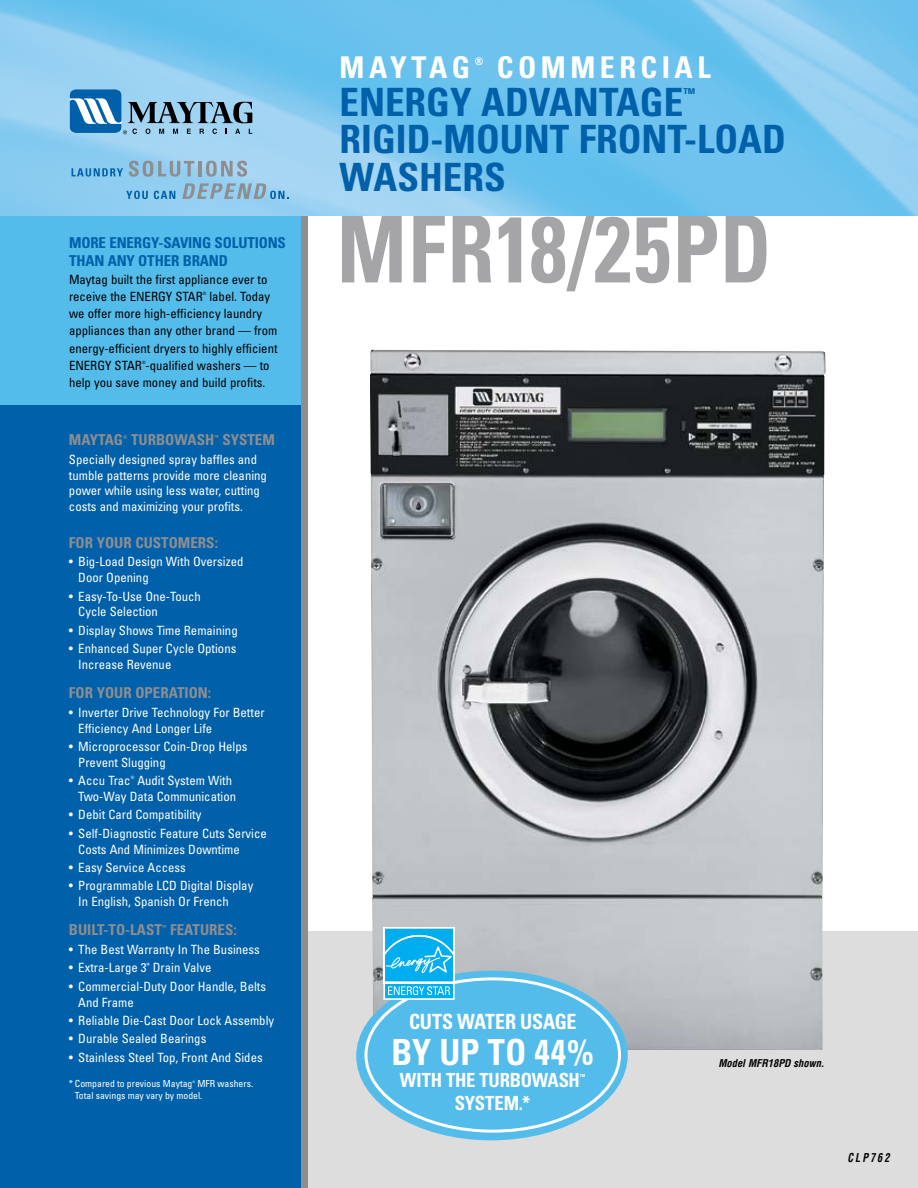
<style>
.page{position:relative;width:918px;height:1188px;background:#fff}
.page>*{position:absolute;margin:0;border:0;box-sizing:border-box;transform-origin:0 0}
.t1{font:700 condensed 93px "Univers";letter-spacing:.02em;color:#a5a5a7;scale:.9 1}
.t2{font:700 condensed 39px "Univers";color:#0060a9}
.t3{font:700 condensed 36px "Univers";letter-spacing:.005em;color:#fff;scale:.95 1}
.t4{font:700 condensed 31.5px/28.5px "Univers";letter-spacing:.005em;color:#fff;scale:.95 1}
.t5{font:700 condensed 30px "Univers";color:#fff}
.t6{font:700 condensed 21px "Univers";letter-spacing:-.015em;color:#fff;scale:.95 1}
.t7{font:700 condensed 19.5px "Univers";letter-spacing:-.01em;color:#fff;scale:.95 1}
.t8{font:700 condensed 15px "Univers";color:#8e8e91}
.t9{font:700 condensed 15px/18px "Univers";letter-spacing:-.01em;color:#0060a9}
.t10{font:700 condensed 13.65px "Univers";color:#0060a9}
.t11{font:condensed 12.75px/15.8px "Univers";color:#fff}
.t12{font:condensed 12.75px/17.2px "Univers";color:#000}
.t13{font:italic 700 condensed 12px "Helvetica";letter-spacing:.2em;color:#000;scale:.85 1}
.t14{font:700 condensed 10.95px "Univers";color:#fff;scale:.95 1}
.t15{font:italic 700 condensed 10.5px "Helvetica";color:#000}
.t16{font:700 condensed 10.5px "Univers";color:#fff}
.t17{font:condensed 9.75px/12px "Univers";color:#fff}
.t18{font:700 condensed 6.9px "Univers";color:#fff;scale:.95 1}
.t19{font:700 condensed 5.25px "Univers";color:#8e8e91}
.t20{font:condensed 4.5px "Univers";color:#000}
.t21{font:condensed 4.5px "Univers";color:#fff}
.t22{font:condensed 3.45px "Univers";color:#fff}
</style>
<div class="page">
<div style="left:0;top:932px;width:918px;height:256px;background:#ddddde"></div>
<div style="left:0;top:216px;width:305px;height:972px;background:#0060a9"></div>
<div style="left:0;top:216px;width:305px;height:189px;background:#54bceb"></div>
<img style="left:0;top:0;width:918px;height:216px">
<div style="left:301px;top:216px;width:7px;height:972px;background:#8e8e91"></div>
<img style="left:370px;top:349px;width:456px;height:701px">
<svg style="left:70px;top:89px;width:182px;height:45px;background:#70a1c2"></svg>
<svg style="left:72px;top:168px;width:51px;height:9px"></svg>
<svg style="left:129px;top:161px;width:65px;height:16px"></svg>
<hr style="left:198px;top:161px;width:3px;height:15px;background:#8e8e91">
<svg style="left:206px;top:161px;width:41px;height:16px"></svg>
<svg style="left:126px;top:191px;width:22px;height:8px"></svg>
<svg style="left:154px;top:191px;width:21px;height:8px"></svg>
<svg style="left:182px;top:183px;width:106px;height:16px;background:#8db3cb"></svg>
<svg style="left:358px;top:971px;width:270px;height:168px;background:#73c8ee"></svg>
<div style="left:366px;top:979px;width:254px;height:152px;background:#54bceb;border-radius:50%"></div>
<div style="left:383px;top:927px;width:72px;height:56px;background:#abe3f9"></div>
<svg style="left:383px;top:929px;width:72px;height:71px;background:#3ec0f2"></svg>
<p class="t9" style="left:69px;top:234px;width:218px">MORE ENERGY-SAVING SOLUTIONS<br>THAN ANY OTHER BRAND</p>
<p class="t12" style="left:69px;top:270px;width:200px">Maytag built the first appliance ever to receive the ENERGY STAR</p>
<p class="t12" style="left:69px;top:288px;width:210px;text-indent:140px">label. Today we offer more high-efficiency laundry appliances than any other brand — from energy-efficient dryers to highly efficient ENERGY STAR -qualified washers — to</p>
<p class="t20" style="left:203px;top:291px;width:5px">®</p>
<p class="t20" style="left:142px;top:360px;width:5px">®</p>
<p class="t12" style="left:69px;top:374px;width:198px">help you save money and build profits.</p>
<p class="t8" style="left:69px;top:431px;width:56px">MAYTAG</p>
<p class="t19" style="left:123px;top:434px;width:6px">®</p>
<p class="t8" style="left:131px;top:431px;width:85px">TURBOWASH</p>
<p class="t19" style="left:214px;top:434px;width:6px">™</p>
<p class="t8" style="left:222px;top:431px;width:54px">SYSTEM</p>
<p class="t11" style="left:69px;top:451px;width:199px">Specially designed spray baffles and tumble patterns provide more cleaning power while using less water, cutting costs and maximizing your profits.</p>
<p class="t8" style="left:69px;top:533px;width:151px">FOR YOUR CUSTOMERS:</p>
<p class="t11" style="left:78px;top:554px;width:167px;text-indent:-9px">• Big-Load Design With Oversized<br>Door Opening</p>
<p class="t11" style="left:78px;top:588px;width:124px;text-indent:-9px">• Easy-To-Use One-Touch<br>Cycle Selection</p>
<p class="t11" style="left:69px;top:622px;width:170px">• Display Shows Time Remaining</p>
<p class="t11" style="left:78px;top:641px;width:160px;text-indent:-9px">• Enhanced Super Cycle Options<br>Increase Revenue</p>
<p class="t8" style="left:69px;top:684px;width:144px">FOR YOUR OPERATION:</p>
<p class="t11" style="left:78px;top:704px;width:188px;text-indent:-9px">• Inverter Drive Technology For Better<br>Efficiency And Longer Life</p>
<p class="t11" style="left:78px;top:738px;width:171px;text-indent:-9px">• Microprocessor Coin-Drop Helps<br>Prevent Slugging</p>
<p class="t11" style="left:69px;top:773px;width:63px">• Accu Trac</p>
<p class="t21" style="left:131px;top:775px;width:5px">®</p>
<p class="t11" style="left:78px;top:773px;width:159px;text-indent:59px">Audit System With<br>Two-Way Data Communication</p>
<p class="t11" style="left:69px;top:807px;width:134px">• Debit Card Compatibility</p>
<p class="t11" style="left:78px;top:825px;width:190px;text-indent:-9px">• Self-Diagnostic Feature Cuts Service<br>Costs And Minimizes Downtime</p>
<p class="t11" style="left:69px;top:859px;width:118px">• Easy Service Access</p>
<p class="t11" style="left:78px;top:878px;width:177px;text-indent:-9px">• Programmable LCD Digital Display<br>In English, Spanish Or French</p>
<p class="t8" style="left:69px;top:921px;width:95px">BUILT-TO-LAST</p>
<p class="t19" style="left:162px;top:924px;width:6px">™</p>
<p class="t8" style="left:170px;top:921px;width:68px">FEATURES:</p>
<p class="t11" style="left:69px;top:941px;width:192px">• The Best Warranty In The Business</p>
<p class="t11" style="left:69px;top:960px;width:144px">• Extra-Large 3" Drain Valve</p>
<p class="t11" style="left:78px;top:978px;width:189px;text-indent:-9px">• Commercial-Duty Door Handle, Belts<br>And Frame</p>
<p class="t11" style="left:69px;top:1012px;width:207px">• Reliable Die-Cast Door Lock Assembly</p>
<p class="t11" style="left:69px;top:1031px;width:139px">• Durable Sealed Bearings</p>
<p class="t11" style="left:69px;top:1049px;width:195px">• Stainless Steel Top, Front And Sides</p>
<p class="t17" style="left:69px;top:1078px;width:125px">* Compared to previous Maytag</p>
<p class="t22" style="left:193px;top:1080px;width:4px">®</p>
<p class="t17" style="left:75px;top:1078px;width:180px;text-indent:122px">MFR washers.<br>Total savings may vary by model.</p>
<h3 class="t5" style="left:340px;top:49px;width:51px">MAYTAG</h3>
<p class="t16" style="left:475px;top:55px;width:10px">®</p>
<h3 class="t5" style="left:497px;top:49px;width:24px">COMMER</h3>
<h3 class="t5" style="left:641px;top:49px;width:38px">CIAL</h3>
<h2 class="t2" style="left:340px;top:78px;width:345px">ENERGY ADVANTAGE</h2>
<p class="t10" style="left:683px;top:84px;width:13px">™</p>
<h2 class="t2" style="left:340px;top:116px;width:40px">RIGID</h2>
<h2 class="t2" style="left:431px;top:116px;width:70px">-MOUNT</h2>
<h2 class="t2" style="left:579px;top:116px;width:23px">FRONT</h2>
<h2 class="t2" style="left:684px;top:116px;width:54px">-LOAD</h2>
<h2 class="t2" style="left:340px;top:153px;width:163px">WASHERS</h2>
<h1 class="t1" style="left:337px;top:192px;width:484px">MFR18/25PD</h1>
<h3 class="t6" style="left:409px;top:1008px;width:178px">CUTS WATER USAGE</h3>
<h3 class="t3" style="left:392px;top:1030px;width:214px">BY UP TO 44%</h3>
<h3 class="t7" style="left:400px;top:1068px;width:191px">WITH THE TURBOWASH</h3>
<p class="t18" style="left:580px;top:1072px;width:7px">™</p>
<h3 class="t7" style="left:455px;top:1091px;width:81px">SYSTEM.*</h3>
<h3 class="t4" style="left:399px;top:1022px;width:141px;text-indent:34px">REDUCES<br>WATER</h3>
<h3 class="t4" style="left:442px;top:1051px;width:100px;text-indent:54px">USAGE<br>BY 25%</h3>
<p class="t14" style="left:535px;top:1080px;width:6px">*</p>
<p class="t15" style="left:718px;top:1056px;width:108px">Model MFR18PD shown.</p>
<p class="t13" style="left:848px;top:1150px;width:51px">CLP762</p>
</div>
